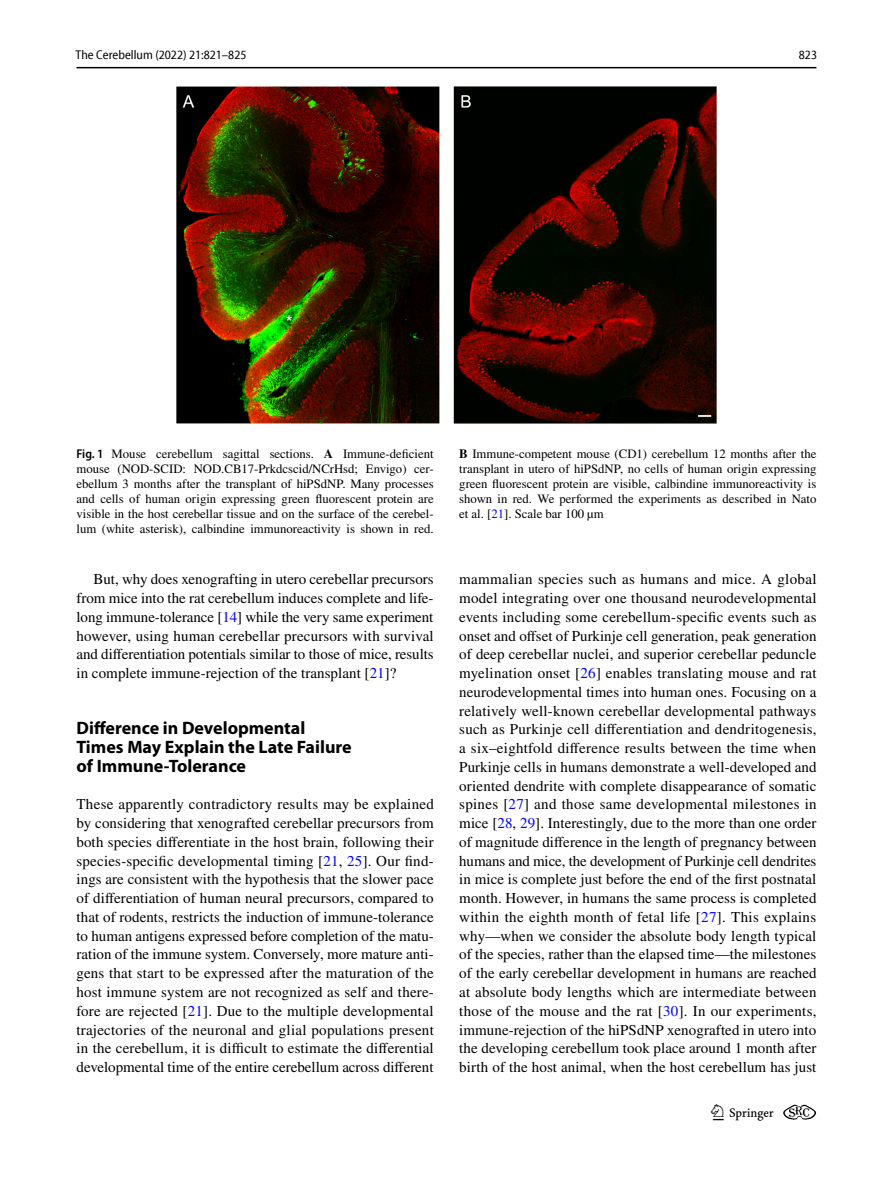
<style>
.page{position:relative;width:893px;height:1187px;background:#fff}
.page>*{position:absolute;margin:0;border:0;box-sizing:border-box;transform-origin:0 0}
.t1{font:22.5px "Springnew Regular 3";color:#000}
.t2{font:700 18px/18.8px "Myriad Pro";color:#000}
.t3{font:15px/18.8px "STIX";letter-spacing:.005em;color:#000;text-align:justify}
.t4{font:12.75px/15px "STIX";color:#000;text-align:justify}
.t5{font:semi-condensed 12.75px "Myriad Pro Unic";color:#000}
.s1{font-family:"Myriad Pro";font-weight:600;font-stretch:semi-condensed}
.s2{font-weight:700}
.s3{color:#00f}
</style>
<div class="page">
<hr style="left:77px;top:67px;width:739px;height:1px;background:#000">
<svg style="left:783px;top:1104px;width:33px;height:15px"></svg>
<img style="left:176px;top:87px;width:540px;height:336px">
<p class="t5" style="left:76px;top:50px;width:172px">The Cerebellum (2022) 21:821–825</p>
<p class="t5" style="left:799px;top:50px;width:20px">823</p>
<p class="t4" style="left:77px;top:447px;width:359px"><span class="s1">Fig. 1</span> Mouse cerebellum sagittal sections. <span class="s2">A</span> Immune-deficient mouse (NOD-SCID: NOD.CB17-Prkdcscid/NCrHsd; Envigo) cer&shy;ebellum 3 months after the transplant of hiPSdNP. Many processes and cells of human origin expressing green fluorescent protein are visible in the host cerebellar tissue and on the surface of the cerebel&shy;lum (white asterisk), calbindine immunoreactivity is shown in red.</p>
<p class="t4" style="left:459px;top:447px;width:359px"><span class="s2">B</span> Immune-competent mouse (CD1) cerebellum 12 months after the transplant in utero of hiPSdNP, no cells of human origin expressing green fluorescent protein are visible, calbindine immunoreactivity is shown in red. We performed the experiments as described in Nato et al. [<span class="s3">21</span>]. Scale bar 100 µm</p>
<p class="t3" style="left:77px;top:571px;width:359px;text-indent:17px">But, why does xenografting in utero cerebellar precursors from mice into the rat cerebellum induces complete and life&shy;long immune-tolerance [<span class="s3">14</span>] while the very same experiment however, using human cerebellar precursors with survival and differentiation potentials similar to those of mice, results in complete immune-rejection of the transplant [<span class="s3">21</span>]?</p>
<p class="t2" style="left:77px;top:718px;width:277px">Difference in Developmental<br>Times May Explain the Late Failure of Immune‑Tolerance</p>
<p class="t3" style="left:77px;top:796px;width:359px">These apparently contradictory results may be explained by considering that xenografted cerebellar precursors from both species differentiate in the host brain, following their species-specific developmental timing [<span class="s3">21</span>, <span class="s3">25</span>]. Our find&shy;ings are consistent with the hypothesis that the slower pace of differentiation of human neural precursors, compared to that of rodents, restricts the induction of immune-tolerance to human antigens expressed before completion of the matu&shy;ration of the immune system. Conversely, more mature anti&shy;gens that start to be expressed after the maturation of the host immune system are not recognized as self and there&shy;fore are rejected [<span class="s3">21</span>]. Due to the multiple developmental trajectories of the neuronal and glial populations present in the cerebellum, it is difficult to estimate the differential developmental time of the entire cerebellum across different</p>
<p class="t3" style="left:459px;top:571px;width:359px">mammalian species such as humans and mice. A global model integrating over one thousand neurodevelopmental events including some cerebellum-specific events such as onset and offset of Purkinje cell generation, peak generation of deep cerebellar nuclei, and superior cerebellar peduncle myelination onset [<span class="s3">26</span>] enables translating mouse and rat neurodevelopmental times into human ones. Focusing on a relatively well-known cerebellar developmental pathways such as Purkinje cell differentiation and dendritogenesis, a six–eightfold difference results between the time when Purkinje cells in humans demonstrate a well-developed and oriented dendrite with complete disappearance of somatic spines [<span class="s3">27</span>] and those same developmental milestones in mice [<span class="s3">28</span>, <span class="s3">29</span>]. Interestingly, due to the more than one order of magnitude difference in the length of pregnancy between humans and mice, the development of Purkinje cell dendrites in mice is complete just before the end of the first postnatal month. However, in humans the same process is completed within the eighth month of fetal life [<span class="s3">27</span>]. This explains why—when we consider the absolute body length typical of the species, rather than the elapsed time—the milestones of the early cerebellar development in humans are reached at absolute body lengths which are intermediate between those of the mouse and the rat [<span class="s3">30</span>]. In our experiments, immune-rejection of the hiPSdNP xenografted in utero into the developing cerebellum took place around 1 month after birth of the host animal, when the host cerebellum has just</p>
<h1 class="t1" style="left:713px;top:1104px;width:62px">1 3</h1>
</div>
